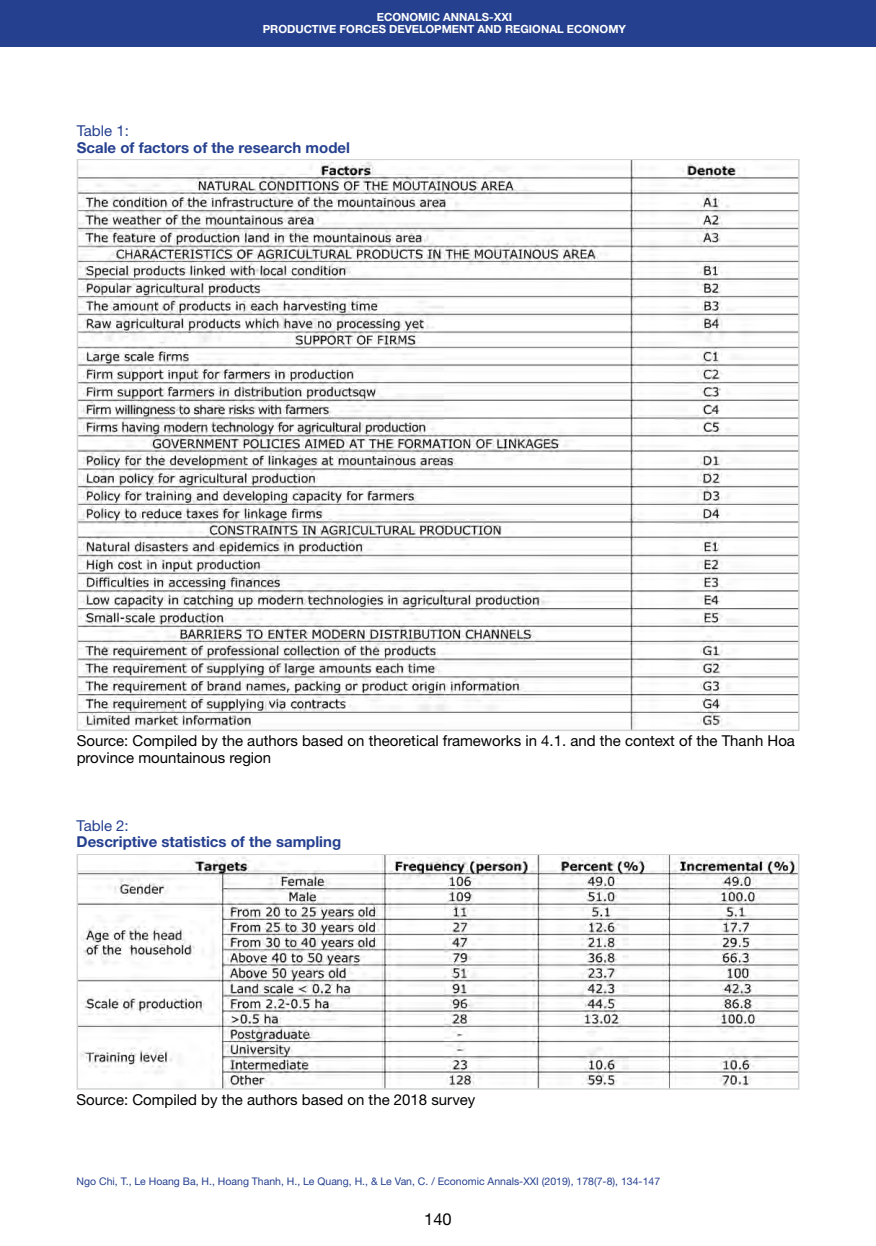
<style>
.page{position:relative;width:876px;height:1246px;background:#fff}
.page>*{position:absolute;margin:0;border:0;box-sizing:border-box;transform-origin:0 0}
.t1{font:16.5px "Helvetica Neue LTW1 G";color:#000}
.Таблицы__рисунки__по{font:15px/16.5px "Helvetica Neue LTW1 G";color:#000}
.Таблицы___рисунки_ша{font:700 15px "Helvetica Neue LTW1 G";color:#25408f}
.Таблицы___рисунки_ша-2{font:15px "Helvetica Neue LTW1 G";color:#25408f}
.Посада_2016{font:700 11.25px "Helvetica Neue LTW1 G";color:#fff}
.Нижний_колонтитул_20{font:10.5px "Helvetica Neue LTW1 G";color:#25408f}
</style>
<div class="page">
<div style="left:0;top:0;width:876px;height:47px;background:#25408f"></div>
<img style="left:80px;top:162px;width:717px;height:566px">
<img style="left:80px;top:856px;width:716px;height:231px">
<div style="left:77px;top:853px;width:722px;height:237px;border:2px solid #d1d3d4"></div>
<p class="Посада_2016" style="left:377px;top:10px;width:137px">ECONOMIC ANNALS-XXI</p>
<p class="Посада_2016" style="left:263px;top:22px;width:365px">PRODUCTIVE FORCES DEVELOPMENT AND REGIONAL ECONOMY</p>
<p class="Таблицы___рисунки_ша-2" style="left:77px;top:121px;width:54px">Table 1:</p>
<p class="Таблицы___рисунки_ша" style="left:77px;top:138px;width:275px">Scale of factors of the research model</p>
<p class="Таблицы__рисунки__по" style="left:77px;top:733px;width:720px">Source: Compiled by the authors based on theoretical frameworks in 4.1. and the context of the Thanh Hoa province mountainous region</p>
<p class="Таблицы___рисунки_ша-2" style="left:77px;top:816px;width:54px">Table 2:</p>
<p class="Таблицы___рисунки_ша" style="left:77px;top:833px;width:266px">Descriptive statistics of the sampling</p>
<p class="Таблицы__рисунки__по" style="left:77px;top:1091px;width:400px">Source: Compiled by the authors based on the 2018 survey</p>
<p class="Нижний_колонтитул_20" style="left:77px;top:1174px;width:585px">Ngo Chi, T., Le Hoang Ba, H., Hoang Thanh, H., Le Quang, H., &amp; Le Van, C. / Economic Annals-XXI (2019), 178(7-8), 134-147</p>
<p class="t1" style="left:424px;top:1208px;width:29px">140</p>
</div>
